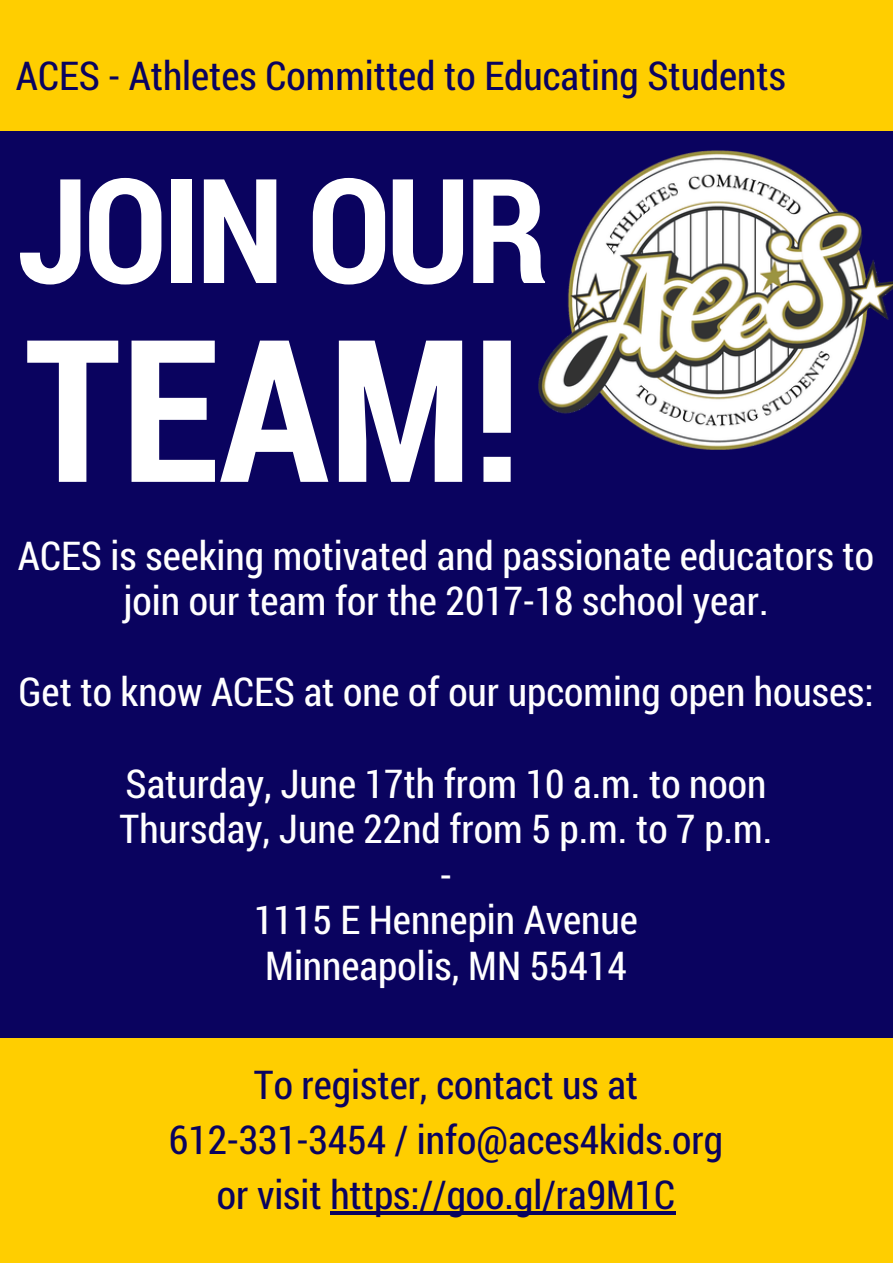
<style>
.page{position:relative;width:893px;height:1263px;background:#0a035f}
.page>*{position:absolute;margin:0;border:0;box-sizing:border-box;transform-origin:0 0}
.t1{font:700 198.67px "Roboto Condensed";color:#fff}
.t2{font:700 145.73px "Roboto Condensed";letter-spacing:-.03em;color:#fff}
.t3{font:39.75px/45.6px "Roboto Condensed";color:#fff;text-align:center}
.t4{font:39.75px/55.1px "Roboto Condensed";color:#0a035f;text-align:center}
</style>
<div class="page">
<div style="left:0;top:0;width:893px;height:131px;background:#ffce00"></div>
<img style="left:538px;top:150px;width:355px;height:300px">
<div style="left:0;top:1038px;width:893px;height:225px;background:#ffce00"></div>
<hr style="left:330px;top:1211px;width:20px;height:4px;background:#0a035f">
<hr style="left:350px;top:1211px;width:12px;height:4px;background:#0a035f">
<hr style="left:362px;top:1211px;width:12px;height:4px;background:#0a035f">
<hr style="left:374px;top:1211px;width:19px;height:4px;background:#0a035f">
<hr style="left:393px;top:1211px;width:18px;height:4px;background:#0a035f">
<svg style="left:411px;top:1211px;width:9px;height:4px"></svg>
<hr style="left:420px;top:1211px;width:13px;height:4px;background:#0a035f">
<hr style="left:433px;top:1211px;width:14px;height:4px;background:#0a035f">
<hr style="left:447px;top:1211px;width:19px;height:4px;background:#0a035f">
<hr style="left:466px;top:1211px;width:19px;height:4px;background:#0a035f">
<hr style="left:485px;top:1211px;width:20px;height:4px;background:#0a035f">
<svg style="left:505px;top:1211px;width:9px;height:4px"></svg>
<hr style="left:514px;top:1211px;width:19px;height:4px;background:#0a035f">
<svg style="left:533px;top:1211px;width:9px;height:4px"></svg>
<hr style="left:542px;top:1211px;width:14px;height:4px;background:#0a035f">
<hr style="left:556px;top:1211px;width:12px;height:4px;background:#0a035f">
<hr style="left:568px;top:1211px;width:19px;height:4px;background:#0a035f">
<hr style="left:587px;top:1211px;width:19px;height:4px;background:#0a035f">
<hr style="left:606px;top:1211px;width:29px;height:4px;background:#0a035f">
<hr style="left:635px;top:1211px;width:19px;height:4px;background:#0a035f">
<hr style="left:654px;top:1211px;width:21px;height:4px;background:#0a035f">
<p class="t4" style="left:16px;top:46px;width:772px">ACES - Athletes Committed to Educating Students</p>
<h2 class="t2" style="left:16px;top:130px;width:533px">JOIN OUR</h2>
<h1 class="t1" style="left:24px;top:274px;width:498px">TEAM!</h1>
<p class="t3" style="left:18px;top:531px;width:858px">ACES is seeking motivated and passionate educators to join our team for the 2017-18 school year.</p>
<p class="t3" style="left:18px;top:668px;width:857px">Get to know ACES at one of our upcoming open houses:</p>
<p class="t3" style="left:120px;top:759px;width:654px">Saturday, June 17th from 10 a.m. to noon<br>Thursday, June 22nd from 5 p.m. to 7 p.m. -<br>1115 E Hennepin Avenue<br>Minneapolis, MN 55414</p>
<p class="t4" style="left:169px;top:1056px;width:556px">To register, contact us at<br>612-331-3454 / info@aces4kids.org or visit https://goo.gl/ra9M1C</p>
</div>
